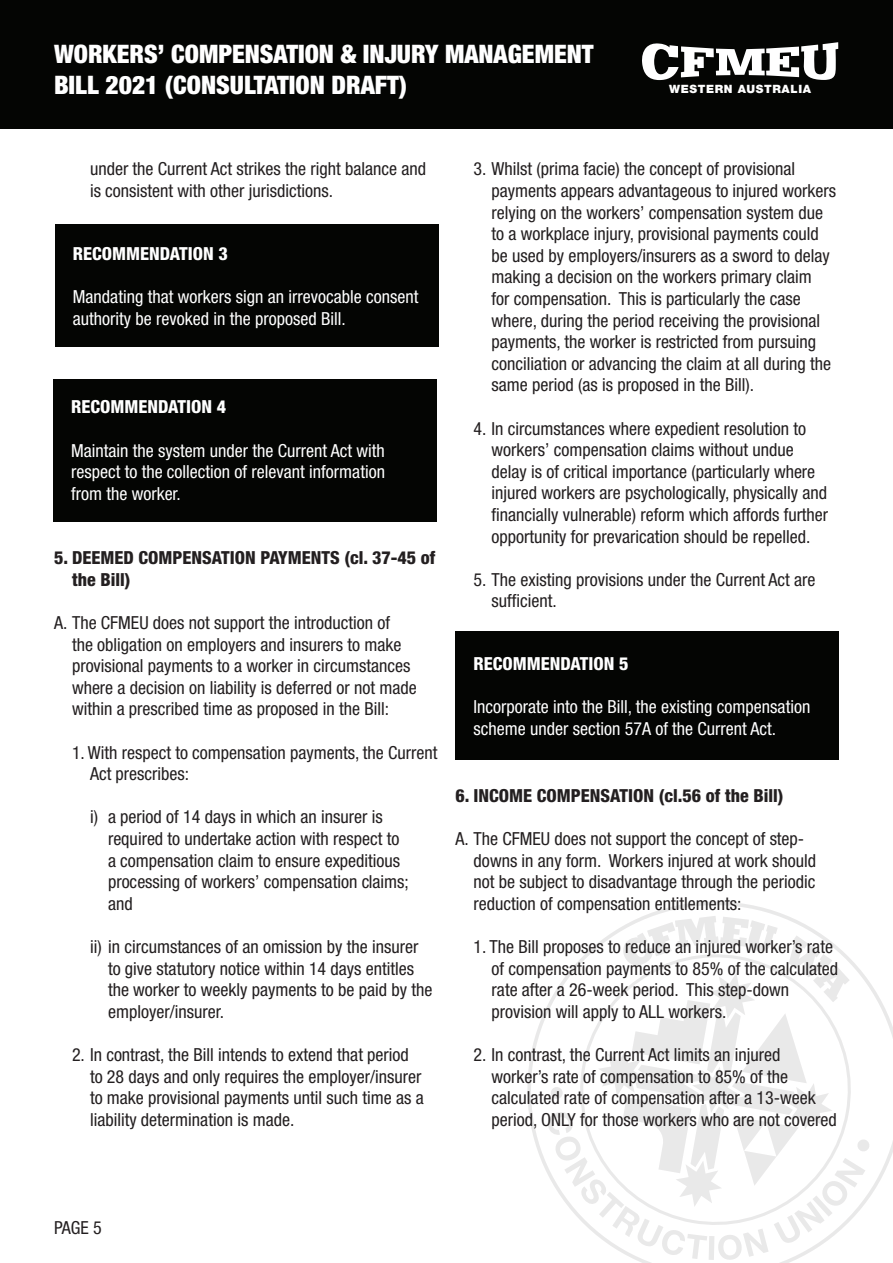
<style>
.page{position:relative;width:893px;height:1263px;background:#fff}
.page>*{position:absolute;margin:0;border:0;box-sizing:border-box;transform-origin:0 0}
.t1{font:900 condensed 25.5px/30.6px "Helvetica Neue LT Std";color:#fff}
.Numbered_Paragraph{font:condensed 18px/21.6px "Helvetica Neue LT Std";color:#231f20}
.Numbered_Paragraph-2{font:condensed 18px/21.6px "Helvetica Neue LT Std";color:#fff}
.Numbered_Paragraph-3{font:800 condensed 18px/21.6px "Helvetica Neue LT Std";color:#231f20}
.Numbered_Paragraph-4{font:800 condensed 18px "Helvetica Neue LT Std";color:#fff}
.t2{font:900 11.4px "Helvetica Neue";letter-spacing:.055em;color:#fff}
</style>
<div class="page">
<div style="left:0;top:1px;width:892px;height:128px;background:#040503"></div>
<svg style="left:642px;top:42px;width:196px;height:38px"></svg>
<svg style="left:527px;top:902px;width:366px;height:361px"></svg>
<svg style="left:569px;top:943px;width:293px;height:168px"></svg>
<svg style="left:598px;top:972px;width:235px;height:139px"></svg>
<div style="left:551px;top:1087px;width:12px;height:12px;background:#e9e9e9;border-radius:50%"></div>
<svg style="left:547px;top:1111px;width:323px;height:149px"></svg>
<svg style="left:623px;top:916px;width:155px;height:50px"></svg>
<svg style="left:789px;top:935px;width:61px;height:67px"></svg>
<div style="left:55px;top:225px;width:383px;height:122px;background:#040503"></div>
<div style="left:53px;top:379px;width:384px;height:142px;background:#040503"></div>
<div style="left:455px;top:631px;width:384px;height:129px;background:#040503"></div>
<h1 class="t1" style="left:54px;top:39px;width:541px">WORKERS’ COMPENSATION &amp; INJURY MANAGEMENT<br>BILL 2021 (CONSULTATION DRAFT)</h1>
<p class="t2" style="left:669px;top:83px;width:143px">WESTERN AUSTRALIA</p>
<p class="Numbered_Paragraph" style="left:90px;top:158px;width:338px">under the Current Act strikes the right balance and is consistent with other jurisdictions.</p>
<p class="Numbered_Paragraph-4" style="left:73px;top:242px;width:157px">RECOMMENDATION 3</p>
<p class="Numbered_Paragraph-2" style="left:73px;top:286px;width:347px">Mandating that workers sign an irrevocable consent authority be revoked in the proposed Bill.</p>
<p class="Numbered_Paragraph-4" style="left:71px;top:396px;width:157px">RECOMMENDATION 4</p>
<p class="Numbered_Paragraph-2" style="left:71px;top:439px;width:315px;text-align:justify">Maintain the system under the Current Act with respect to the collection of relevant information from the worker.</p>
<p class="Numbered_Paragraph-3" style="left:72px;top:547px;width:365px;text-indent:-18px">5. DEEMED COMPENSATION PAYMENTS (cl. 37-45 of the Bill)</p>
<p class="Numbered_Paragraph" style="left:72px;top:612px;width:346px;text-indent:-18px">A. The CFMEU does not support the introduction of<br>the obligation on employers and insurers to make provisional payments to a worker in circumstances where a decision on liability is deferred or not made within a prescribed time as proposed in the Bill:</p>
<p class="Numbered_Paragraph" style="left:90px;top:741px;width:349px;text-indent:-18px">1. With respect to compensation payments, the Current<br>Act prescribes:</p>
<p class="Numbered_Paragraph" style="left:108px;top:806px;width:302px;text-indent:-18px">i) a period of 14 days in which an insurer is required to undertake action with respect to a compensation claim to ensure expeditious processing of workers’ compensation claims; and</p>
<p class="Numbered_Paragraph" style="left:108px;top:936px;width:326px;text-indent:-18px">ii) in circumstances of an omission by the insurer to give statutory notice within 14 days entitles the worker to weekly payments to be paid by the employer/insurer.</p>
<p class="Numbered_Paragraph" style="left:90px;top:1044px;width:335px;text-indent:-18px">2. In contrast, the Bill intends to extend that period to 28 days and only requires the employer/insurer to make provisional payments until such time as a liability determination is made.</p>
<p class="Numbered_Paragraph" style="left:491px;top:158px;width:346px;text-indent:-18px">3. Whilst (prima facie) the concept of provisional payments appears advantageous to injured workers relying on the workers’ compensation system due to a workplace injury, provisional payments could be used by employers/insurers as a sword to delay making a decision on the workers primary claim<br>for compensation. This is particularly the case where, during the period receiving the provisional payments, the worker is restricted from pursuing conciliation or advancing the claim at all during the same period (as is proposed in the Bill).</p>
<p class="Numbered_Paragraph" style="left:491px;top:417px;width:338px;text-indent:-18px">4. In circumstances where expedient resolution to workers’ compensation claims without undue delay is of critical importance (particularly where injured workers are psychologically, physically and financially vulnerable) reform which affords further opportunity for prevarication should be repelled.</p>
<p class="Numbered_Paragraph" style="left:491px;top:568px;width:326px;text-indent:-18px">5. The existing provisions under the Current Act are sufficient.</p>
<p class="Numbered_Paragraph-4" style="left:473px;top:652px;width:157px">RECOMMENDATION 5</p>
<p class="Numbered_Paragraph-2" style="left:473px;top:696px;width:338px">Incorporate into the Bill, the existing compensation scheme under section 57A of the Current Act.</p>
<p class="Numbered_Paragraph-3" style="left:455px;top:784px;width:329px">6. INCOME COMPENSATION (cl.56 of the Bill)</p>
<p class="Numbered_Paragraph" style="left:473px;top:828px;width:344px;text-indent:-18px">A. The CFMEU does not support the concept of step&shy;downs in any form. Workers injured at work should not be subject to disadvantage through the periodic reduction of compensation entitlements:</p>
<p class="Numbered_Paragraph" style="left:491px;top:936px;width:348px;text-indent:-18px">1. The Bill proposes to reduce an injured worker’s rate of compensation payments to 85% of the calculated rate after a 26-week period. This step-down provision will apply to ALL workers.</p>
<p class="Numbered_Paragraph" style="left:491px;top:1044px;width:347px;text-indent:-18px">2. In contrast, the Current Act limits an injured worker’s rate of compensation to 85% of the calculated rate of compensation after a 13-week period, ONLY for those workers who are not covered</p>
<p class="Numbered_Paragraph" style="left:54px;top:1216px;width:49px">PAGE 5</p>
</div>
